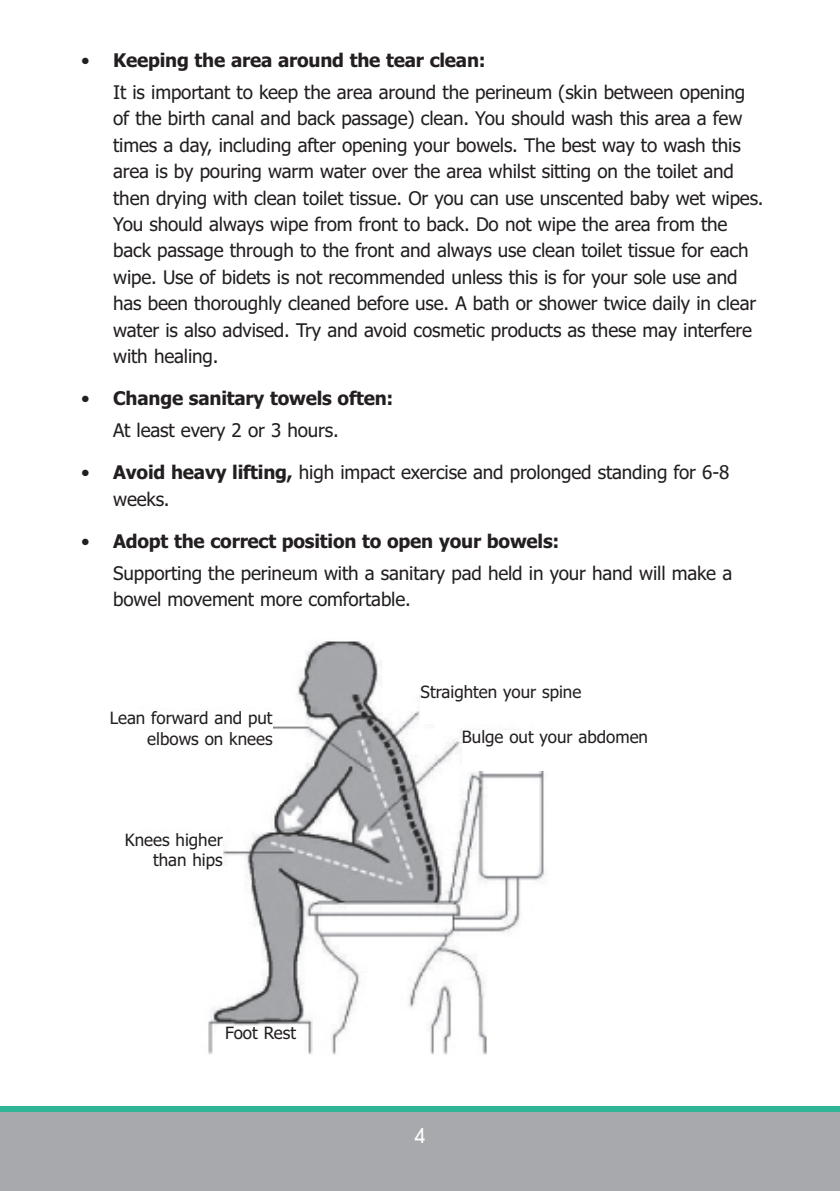
<style>
.page{position:relative;width:840px;height:1191px;background:#fff}
.page>*{position:absolute;margin:0;border:0;box-sizing:border-box;transform-origin:0 0}
.t1{font:300 20px "Nanami";color:#fff}
.t2{font:18.8px/26.4px "Tahoma";letter-spacing:-.01em;color:#231f20}
.t3{font:700 18.8px/31.8px "Tahoma";letter-spacing:-.01em;color:#231f20}
.t4{font:17px/20.4px "Tahoma";color:#231f20;text-align:right}
.s1{font-weight:700}
.s2{font-weight:400}
</style>
<div class="page">
<div style="left:0;top:1106px;width:839px;height:6px;background:#30b696"></div>
<div style="left:0;top:1112px;width:839px;height:79px;background:#a8a9ad"></div>
<img style="left:208px;top:641px;width:336px;height:414px">
<div style="left:97px;top:711px;width:175px;height:42px;background:#fff"></div>
<div style="left:57px;top:833px;width:166px;height:42px;background:#fff"></div>
<div style="left:217px;top:1026px;width:87px;height:42px;background:#fff"></div>
<div style="left:420px;top:685px;width:175px;height:39px;background:#fff"></div>
<div style="left:461px;top:730px;width:203px;height:41px;background:#fff"></div>
<p class="t2" style="left:113px;top:44px;width:633px;line-height:31.8px;text-indent:-32px">• <span class="s1">Keeping the area around the tear clean:<br></span>It is important to keep the area around the perineum (skin between opening</p>
<p class="t2" style="left:113px;top:105px;width:651px">of the birth canal and back passage) clean. You should wash this area a few times a day, including after opening your bowels. The best way to wash this area is by pouring warm water over the area whilst sitting on the toilet and then drying with clean toilet tissue. Or you can use unscented baby wet wipes.<br>You should always wipe from front to back. Do not wipe the area from the back passage through to the front and always use clean toilet tissue for each wipe. Use of bidets is not recommended unless this is for your sole use and has been thoroughly cleaned before use. A bath or shower twice daily in clear water is also advised. Try and avoid cosmetic products as these may interfere with healing.</p>
<p class="t3" style="left:113px;top:382px;width:281px;text-indent:-32px"><span class="s2">•</span> Change sanitary towels often:<br><span class="s2">At least every 2 or 3 hours.</span></p>
<p class="t2" style="left:113px;top:459px;width:617px;text-indent:-32px">• <span class="s1">Avoid heavy lifting,</span> high impact exercise and prolonged standing for 6-8 weeks.</p>
<p class="t2" style="left:113px;top:525px;width:620px;line-height:31.8px;text-indent:-32px">• <span class="s1">Adopt the correct position to open your bowels:<br></span>Supporting the perineum with a sanitary pad held in your hand will make a</p>
<p class="t2" style="left:113px;top:585px;width:299px">bowel movement more comfortable.</p>
<p class="t4" style="left:110px;top:707px;width:164px">Lean forward and put elbows on knees</p>
<p class="t4" style="left:125px;top:829px;width:99px">Knees higher than hips</p>
<p class="t4" style="left:225px;top:1022px;width:72px">Foot Rest</p>
<p class="t4" style="left:420px;top:681px;width:162px">Straighten your spine</p>
<p class="t4" style="left:461px;top:726px;width:188px">Bulge out your abdomen</p>
<p class="t1" style="left:414px;top:1124px;width:13px">4</p>
</div>
